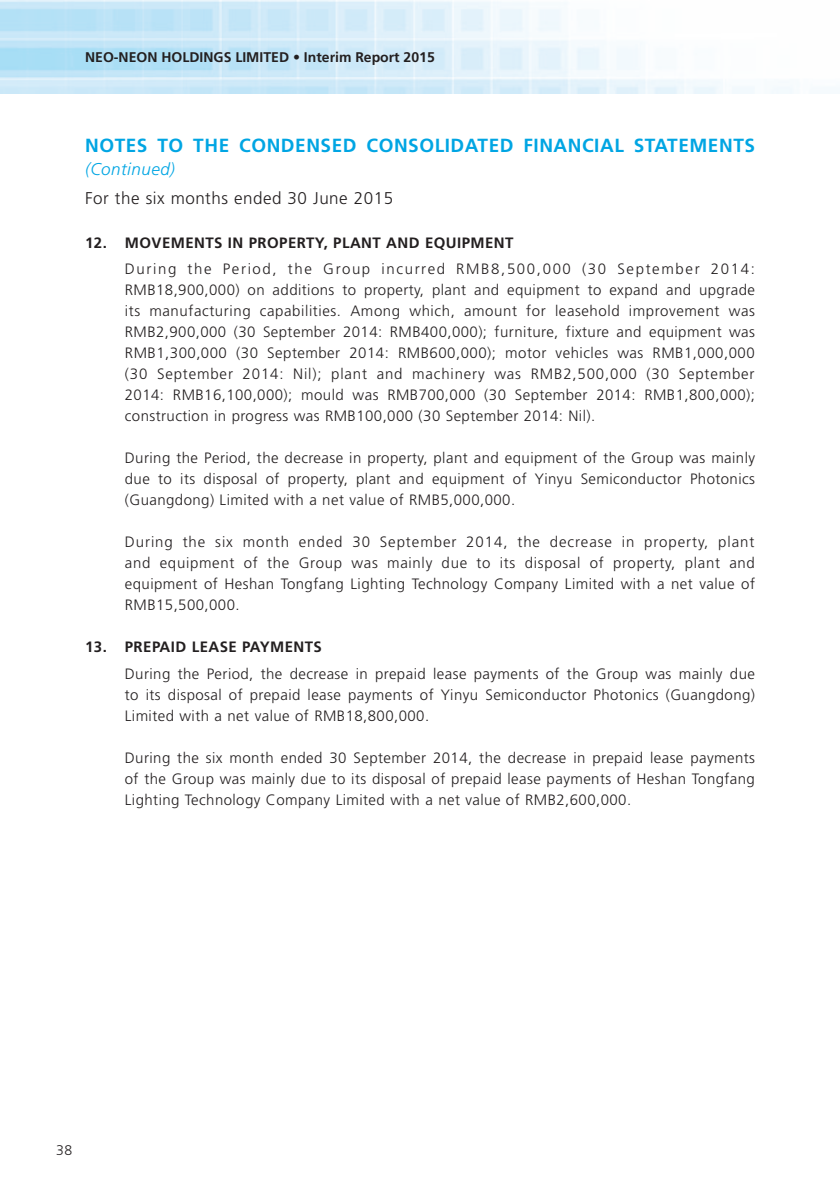
<style>
.page{position:relative;width:840px;height:1191px;background:#fff}
.page>*{position:absolute;margin:0;border:0;box-sizing:border-box;transform-origin:0 0}
.t1{font:700 19px "Frutiger LT Std";letter-spacing:.03em;color:#00a5e3}
.t2{font:300 17px "Frutiger LT Std";letter-spacing:.03em;color:#231f20}
.t3{font:italic 300 17px "Frutiger LT Std";letter-spacing:.03em;color:#00a5e3}
.t4{font:300 15px/21px "Frutiger LT Std";letter-spacing:.03em;color:#231f20;text-align:justify}
.t5{font:700 15px "Frutiger LT Std";letter-spacing:.03em;color:#231f20}
.t6{font:700 14px "Frutiger LT Std";color:#231f20}
.t7{font:300 14px "Frutiger LT Std";color:#231f20}
</style>
<div class="page">
<img style="left:0;top:0;width:793px;height:93px">
<p class="t6" style="left:85px;top:49px;width:351px">NEO-NEON HOLDINGS LIMITED • Interim Report 2015</p>
<p class="t1" style="left:85px;top:134px;width:671px">NOTES TO THE CONDENSED CONSOLIDATED FINANCIAL STATEMENTS</p>
<p class="t3" style="left:85px;top:159px;width:91px">(Continued)</p>
<p class="t2" style="left:85px;top:188px;width:309px">For the six months ended 30 June 2015</p>
<p class="t5" style="left:85px;top:233px;width:429px">12. MOVEMENTS IN PROPERTY, PLANT AND EQUIPMENT</p>
<p class="t4" style="left:125px;top:259px;width:631px">During the Period, the Group incurred RMB8,500,000 (30 September 2014:<br>RMB18,900,000) on additions to property, plant and equipment to expand and upgrade its manufacturing capabilities. Among which, amount for leasehold improvement was RMB2,900,000 (30 September 2014: RMB400,000); furniture, fixture and equipment was RMB1,300,000 (30 September 2014: RMB600,000); motor vehicles was RMB1,000,000 (30 September 2014: Nil); plant and machinery was RMB2,500,000 (30 September 2014: RMB16,100,000); mould was RMB700,000 (30 September 2014: RMB1,800,000); construction in progress was RMB100,000 (30 September 2014: Nil).</p>
<p class="t4" style="left:125px;top:448px;width:631px">During the Period, the decrease in property, plant and equipment of the Group was mainly due to its disposal of property, plant and equipment of Yinyu Semiconductor Photonics (Guangdong) Limited with a net value of RMB5,000,000.</p>
<p class="t4" style="left:125px;top:532px;width:631px">During the six month ended 30 September 2014, the decrease in property, plant and equipment of the Group was mainly due to its disposal of property, plant and equipment of Heshan Tongfang Lighting Technology Company Limited with a net value of RMB15,500,000.</p>
<p class="t5" style="left:85px;top:638px;width:238px">13. PREPAID LEASE PAYMENTS</p>
<p class="t4" style="left:125px;top:663px;width:631px">During the Period, the decrease in prepaid lease payments of the Group was mainly due to its disposal of prepaid lease payments of Yinyu Semiconductor Photonics (Guangdong)<br>Limited with a net value of RMB18,800,000.</p>
<p class="t4" style="left:125px;top:747px;width:631px">During the six month ended 30 September 2014, the decrease in prepaid lease payments of the Group was mainly due to its disposal of prepaid lease payments of Heshan Tongfang Lighting Technology Company Limited with a net value of RMB2,600,000.</p>
<p class="t7" style="left:56px;top:1142px;width:17px">38</p>
</div>
